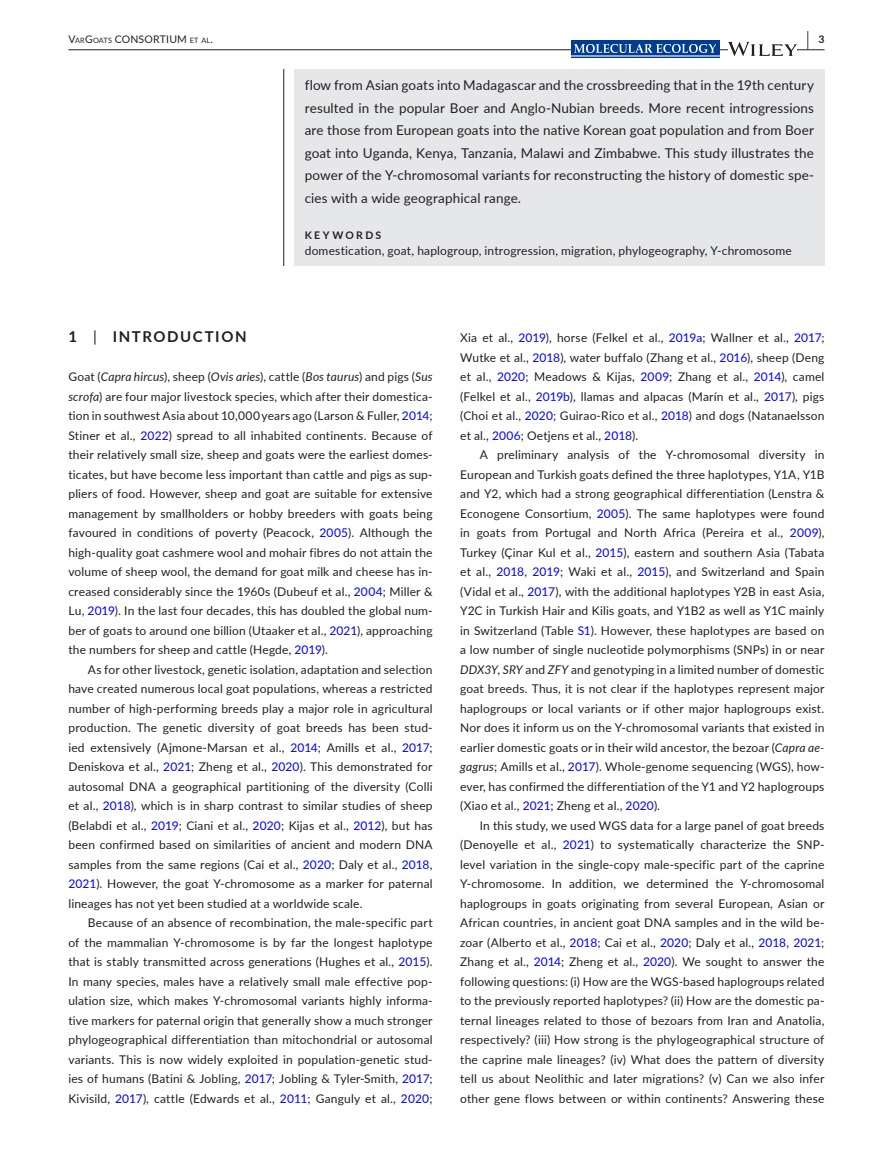
<style>
.page{position:relative;width:893px;height:1174px;background:#fff}
.page>*{position:absolute;margin:0;border:0;box-sizing:border-box;transform-origin:0 0}
.t1{font:700 19.5px "Lato";color:#231f20;scale:.43 1}
.t2{font:700 15px "Lato";letter-spacing:.105em;color:#231f20}
.t3{font:13.5px/22.5px "Lato";letter-spacing:.01em;color:#231f20;text-align:justify}
.t4{font:12px/19.5px "Lato";letter-spacing:.015em;color:#231f20;text-align:justify}
.t5{font:10.5px "Lato";letter-spacing:.02em;color:#231f20}
.t6{font:700 10.5px "Lato";letter-spacing:.22em;color:#231f20}
.s1{font-size:7.35px}
.s2{font-weight:400}
.s3{font-style:italic}
.s4{color:#00f}
</style>
<div class="page">
<hr style="left:68px;top:49px;width:756px;height:1px;background:#231f20">
<div style="left:571px;top:41px;width:149px;height:17px;background:#003d91"></div>
<img style="left:575px;top:44px;width:141px;height:8px">
<hr style="left:571px;top:55px;width:149px;height:2px;background:#96a6d0">
<svg style="left:728px;top:42px;width:69px;height:14px"></svg>
<div style="left:294px;top:69px;width:530px;height:197px;background:#e6e7e9"></div>
<hr style="left:283px;top:69px;width:1px;height:197px;background:#231f20">
<p class="t5" style="left:68px;top:31px;width:78px">V<span class="s1">AR</span>G<span class="s1">OATS</span> CONSORT</p>
<p class="t5" style="left:166px;top:31px;width:48px">IUM <span class="s1">ET AL</span>.</p>
<h1 class="t1" style="left:807px;top:25px;width:43px">| <sup>3</sup></h1>
<p class="t3" style="left:305px;top:74px;width:511px">flow from Asian goats into Madagascar and the crossbreeding that in the 19th century resulted in the popular Boer and Anglo-Nubian breeds. More recent introgressions are those from European goats into the native Korean goat population and from Boer goat into Uganda, Kenya, Tanzania, Malawi and Zimbabwe. This study illustrates the power of the Y-chromosomal variants for reconstructing the history of domestic spe&shy;cies with a wide geographical range.</p>
<p class="t6" style="left:305px;top:227px;width:78px">KEYWORDS</p>
<p class="t4" style="left:305px;top:241px;width:489px">domestication, goat, haplogroup, introgression, migration, phylogeography, Y-chromosome</p>
<p class="t2" style="left:68px;top:326px;width:180px">1 <span class="s2">|</span> INTRODUCTION</p>
<p class="t4" style="left:68px;top:366px;width:366px">Goat (<span class="s3">Capra hircus</span>), sheep (<span class="s3">Ovis aries</span>), cattle (<span class="s3">Bos taurus</span>) and pigs (<span class="s3">Sus scrofa</span>) are four major livestock species, which after their domestica&shy;tion in southwest Asia about 10,000 years ago (Larson &amp; Fuller, <span class="s4">2014</span>; Stiner et al., <span class="s4">2022</span>) spread to all inhabited continents. Because of their relatively small size, sheep and goats were the earliest domes&shy;ticates, but have become less important than cattle and pigs as sup&shy;pliers of food. However, sheep and goat are suitable for extensive management by smallholders or hobby breeders with goats being favoured in conditions of poverty (Peacock, <span class="s4">2005</span>). Although the high-quality goat cashmere wool and mohair fibres do not attain the volume of sheep wool, the demand for goat milk and cheese has in&shy;creased considerably since the 1960s (Dubeuf et al., <span class="s4">2004</span>; Miller &amp; Lu, <span class="s4">2019</span>). In the last four decades, this has doubled the global num&shy;ber of goats to around one billion (Utaaker et al., <span class="s4">2021</span>), approaching the numbers for sheep and cattle (Hegde, <span class="s4">2019</span>).</p>
<p class="t4" style="left:68px;top:659px;width:366px;text-indent:20px">As for other livestock, genetic isolation, adaptation and selection have created numerous local goat populations, whereas a restricted number of high-performing breeds play a major role in agricultural production. The genetic diversity of goat breeds has been stud&shy;ied extensively (Ajmone-Marsan et al., <span class="s4">2014</span>; Amills et al., <span class="s4">2017</span>; Deniskova et al., <span class="s4">2021</span>; Zheng et al., <span class="s4">2020</span>). This demonstrated for autosomal DNA a geographical partitioning of the diversity (Colli et al., <span class="s4">2018</span>), which is in sharp contrast to similar studies of sheep (Belabdi et al., <span class="s4">2019</span>; Ciani et al., <span class="s4">2020</span>; Kijas et al., <span class="s4">2012</span>), but has been confirmed based on similarities of ancient and modern DNA samples from the same regions (Cai et al., <span class="s4">2020</span>; Daly et al., <span class="s4">2018</span>, <span class="s4">2021</span>). However, the goat Y-chromosome as a marker for paternal lineages has not yet been studied at a worldwide scale.</p>
<p class="t4" style="left:68px;top:912px;width:366px;text-indent:20px">Because of an absence of recombination, the male-specific part of the mammalian Y-chromosome is by far the longest haplotype that is stably transmitted across generations (Hughes et al., <span class="s4">2015</span>).<br>In many species, males have a relatively small male effective pop&shy;ulation size, which makes Y-chromosomal variants highly informa&shy;tive markers for paternal origin that generally show a much stronger phylogeographical differentiation than mitochondrial or autosomal variants. This is now widely exploited in population-genetic stud&shy;ies of humans (Batini &amp; Jobling, <span class="s4">2017</span>; Jobling &amp; Tyler-Smith, <span class="s4">2017</span>; Kivisild, <span class="s4">2017</span>), cattle (Edwards et al., <span class="s4">2011</span>; Ganguly et al., <span class="s4">2020</span>;</p>
<p class="t4" style="left:460px;top:327px;width:366px">Xia et al., <span class="s4">2019</span>), horse (Felkel et al., <span class="s4">2019a</span>; Wallner et al., <span class="s4">2017</span>; Wutke et al., <span class="s4">2018</span>), water buffalo (Zhang et al., <span class="s4">2016</span>), sheep (Deng et al., <span class="s4">2020</span>; Meadows &amp; Kijas, <span class="s4">2009</span>; Zhang et al., <span class="s4">2014</span>), camel (Felkel et al., <span class="s4">2019b</span>), llamas and alpacas (Marín et al., <span class="s4">2017</span>), pigs (Choi et al., <span class="s4">2020</span>; Guirao-Rico et al., <span class="s4">2018</span>) and dogs (Natanaelsson et al., <span class="s4">2006</span>; Oetjens et al., <span class="s4">2018</span>).</p>
<p class="t4" style="left:460px;top:444px;width:366px;text-indent:20px">A preliminary analysis of the Y-chromosomal diversity in European and Turkish goats defined the three haplotypes, Y1A, Y1B and Y2, which had a strong geographical differentiation (Lenstra &amp; Econogene Consortium, <span class="s4">2005</span>). The same haplotypes were found in goats from Portugal and North Africa (Pereira et al., <span class="s4">2009</span>), Turkey (Çinar Kul et al., <span class="s4">2015</span>), eastern and southern Asia (Tabata et al., <span class="s4">2018</span>, <span class="s4">2019</span>; Waki et al., <span class="s4">2015</span>), and Switzerland and Spain (Vidal et al., <span class="s4">2017</span>), with the additional haplotypes Y2B in east Asia, Y2C in Turkish Hair and Kilis goats, and Y1B2 as well as Y1C mainly in Switzerland (Table <span class="s4">S1</span>). However, these haplotypes are based on a low number of single nucleotide polymorphisms (SNPs) in or near <span class="s3">DDX3Y</span>, <span class="s3">SRY</span> and <span class="s3">ZFY</span> and genotyping in a limited number of domestic goat breeds. Thus, it is not clear if the haplotypes represent major haplogroups or local variants or if other major haplogroups exist.<br>Nor does it inform us on the Y-chromosomal variants that existed in earlier domestic goats or in their wild ancestor, the bezoar (<span class="s3">Capra ae&shy;gagrus</span>; Amills et al., <span class="s4">2017</span>). Whole-genome sequencing (WGS), how&shy;ever, has confirmed the differentiation of the Y1 and Y2 haplogroups (Xiao et al., <span class="s4">2021</span>; Zheng et al., <span class="s4">2020</span>).</p>
<p class="t4" style="left:460px;top:815px;width:366px;text-indent:20px">In this study, we used WGS data for a large panel of goat breeds (Denoyelle et al., <span class="s4">2021</span>) to systematically characterize the SNP&shy;level variation in the single-copy male-specific part of the caprine Y-chromosome. In addition, we determined the Y-chromosomal haplogroups in goats originating from several European, Asian or African countries, in ancient goat DNA samples and in the wild be&shy;zoar (Alberto et al., <span class="s4">2018</span>; Cai et al., <span class="s4">2020</span>; Daly et al., <span class="s4">2018</span>, <span class="s4">2021</span>; Zhang et al., <span class="s4">2014</span>; Zheng et al., <span class="s4">2020</span>). We sought to answer the following questions: (i) How are the WGS-based haplogroups related to the previously reported haplotypes? (ii) How are the domestic pa&shy;ternal lineages related to those of bezoars from Iran and Anatolia, respectively? (iii) How strong is the phylogeographical structure of the caprine male lineages? (iv) What does the pattern of diversity tell us about Neolithic and later migrations? (v) Can we also infer other gene flows between or within continents? Answering these</p>
</div>
